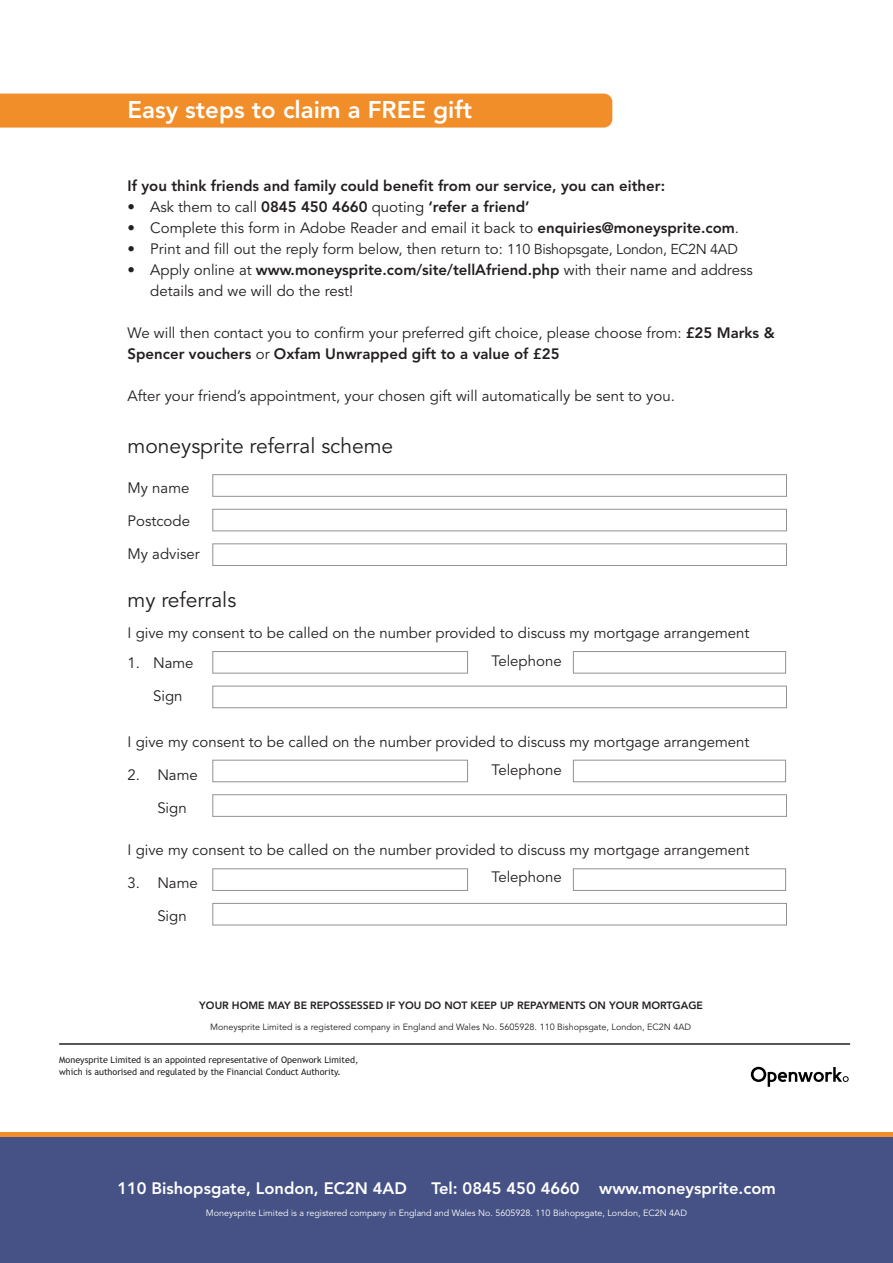
<style>
.page{position:relative;width:893px;height:1263px;background:#fff}
.page>*{position:absolute;margin:0;border:0;box-sizing:border-box;transform-origin:0 0}
.t1{font:800 24px "Avenir LT";color:#fff}
.t2{font:21px "Avenir LT";color:#231f20}
.t3{font:800 16.5px "Avenir LT";color:#fff}
.t4{font:15px/21px "Avenir LT";color:#231f20}
.t5{font:800 15px "Avenir LT";color:#231f20}
.t6{font:800 10.5px "Avenir LT";color:#231f20}
.t7{font:9px/11.2px "Trebuchet MS";color:#231f20}
.t8{font:9px "Avenir LT";color:#231f20}
.t9{font:9px "Avenir LT";color:#fff}
.s1{font-weight:400}
.s2{font-weight:800}
.s3{font-size:14.25px}
</style>
<div class="page">
<div style="left:0;top:94px;width:612px;height:34px;background:#f18e29"></div>
<div style="left:213px;top:474px;width:574px;height:22px;border:1px solid #919295"></div>
<div style="left:213px;top:509px;width:574px;height:22px;border:1px solid #919295"></div>
<div style="left:213px;top:544px;width:574px;height:22px;border:1px solid #919295"></div>
<div style="left:213px;top:651px;width:255px;height:22px;border:1px solid #919295"></div>
<div style="left:213px;top:686px;width:574px;height:22px;border:1px solid #919295"></div>
<div style="left:573px;top:651px;width:213px;height:22px;border:1px solid #919295"></div>
<div style="left:213px;top:760px;width:255px;height:22px;border:1px solid #919295"></div>
<div style="left:213px;top:794px;width:574px;height:22px;border:1px solid #919295"></div>
<div style="left:573px;top:760px;width:213px;height:22px;border:1px solid #919295"></div>
<div style="left:213px;top:869px;width:255px;height:22px;border:1px solid #919295"></div>
<div style="left:213px;top:903px;width:574px;height:22px;border:1px solid #919295"></div>
<div style="left:573px;top:869px;width:213px;height:22px;border:1px solid #919295"></div>
<hr style="left:59px;top:1043px;width:791px;height:2px;background:#231f20">
<svg style="left:751px;top:1067px;width:98px;height:20px"></svg>
<div style="left:0;top:1133px;width:893px;height:47px;background:#f18e29"></div>
<div style="left:0;top:1137px;width:893px;height:126px;background:#465285"></div>
<h1 class="t1" style="left:128px;top:99px;width:346px">Easy steps to claim a FREE gift</h1>
<p class="t5" style="left:128px;top:180px;width:539px">If you think friends and family could benefit from our service, you can either:</p>
<p class="t5" style="left:128px;top:201px;width:404px">• <span class="s1">Ask them to call</span> 0845 450 4660 <span class="s1">quoting</span> ‘refer a friend’</p>
<p class="t4" style="left:128px;top:219px;width:613px">• Complete this form in Adobe Reader and email it back to <span class="s2">enquiries@moneysprite.com</span>.</p>
<p class="t4" style="left:128px;top:240px;width:612px">• Print and fill out the reply form below, then return to: <span class="s3">110 Bishopsgate, London, EC2N 4AD</span></p>
<p class="t4" style="left:150px;top:261px;width:604px;text-indent:-23px">• Apply online at <span class="s2">www.moneysprite.com/site/tellAfriend.php</span> with their name and address details and we will do the rest!</p>
<p class="t4" style="left:128px;top:324px;width:649px">We will then contact you to confirm your preferred gift choice, please choose from: <span class="s2">£25 Marks &amp;<br>Spencer vouchers</span> or <span class="s2">Oxfam Unwrapped gift to a value of £25</span></p>
<p class="t4" style="left:128px;top:387px;width:549px">After your friend’s appointment, your chosen gift will automatically be sent to you.</p>
<h2 class="t2" style="left:128px;top:438px;width:267px">moneysprite referral scheme</h2>
<p class="t4" style="left:128px;top:479px;width:63px">My name</p>
<p class="t4" style="left:128px;top:512px;width:64px">Postcode</p>
<p class="t4" style="left:128px;top:545px;width:74px">My adviser</p>
<h2 class="t2" style="left:128px;top:592px;width:110px">my referrals</h2>
<p class="t4" style="left:128px;top:624px;width:623px">I give my consent to be called on the number provided to discuss my mortgage arrangement</p>
<p class="t4" style="left:128px;top:654px;width:68px">1. Name</p>
<p class="t4" style="left:153px;top:687px;width:31px">Sign</p>
<p class="t4" style="left:491px;top:652px;width:72px">Telephone</p>
<p class="t4" style="left:128px;top:732px;width:623px">I give my consent to be called on the number provided to discuss my mortgage arrangement</p>
<p class="t4" style="left:128px;top:765px;width:72px">2. Name</p>
<p class="t4" style="left:157px;top:798px;width:31px">Sign</p>
<p class="t4" style="left:491px;top:761px;width:72px">Telephone</p>
<p class="t4" style="left:128px;top:841px;width:623px">I give my consent to be called on the number provided to discuss my mortgage arrangement</p>
<p class="t4" style="left:128px;top:874px;width:72px">3. Name</p>
<p class="t4" style="left:157px;top:907px;width:31px">Sign</p>
<p class="t4" style="left:491px;top:868px;width:72px">Telephone</p>
<p class="t6" style="left:199px;top:1001px;width:505px">YOUR HOME MAY BE REPOSSESSED IF YOU DO NOT KEEP UP REPAYMENTS ON YOUR MORTGAGE</p>
<p class="t8" style="left:210px;top:1023px;width:483px">Moneysprite Limited is a registered company in England and Wales No. 5605928. 110 Bishopsgate, London, EC2N 4AD</p>
<p class="t7" style="left:59px;top:1055px;width:301px">Moneysprite Limited is an appointed representative of Openwork Limited, which is authorised and regulated by the Financial Conduct Authority.</p>
<p class="t3" style="left:117px;top:1181px;width:291px">110 Bishopsgate, London, EC2N 4AD</p>
<p class="t3" style="left:431px;top:1181px;width:346px">Tel: 0845 450 4660 www.moneysprite.com</p>
<p class="t9" style="left:206px;top:1210px;width:483px">Moneysprite Limited is a registered company in England and Wales No. 5605928. 110 Bishopsgate, London, EC2N 4AD</p>
</div>
